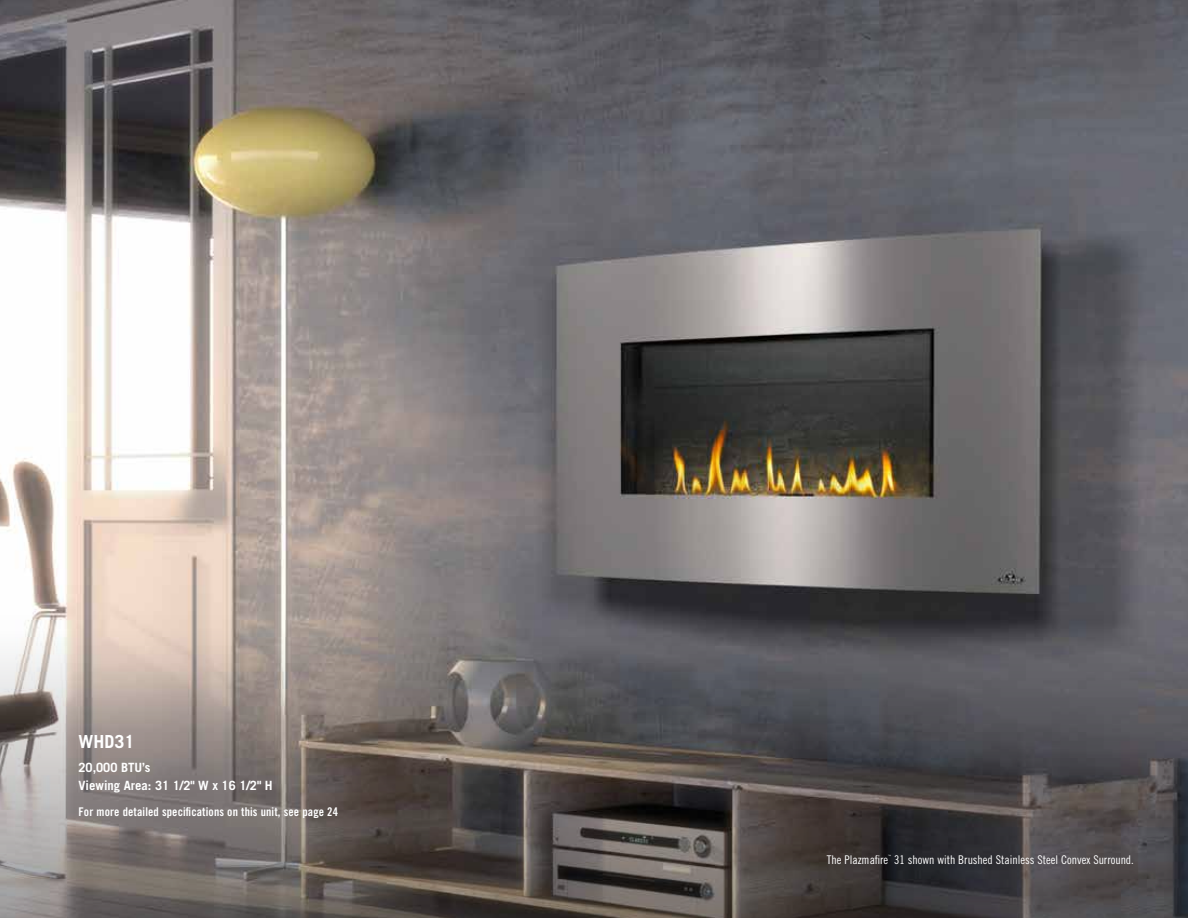
<style>
.page{position:relative;width:1188px;height:918px;background:#fff}
.page>*{position:absolute;margin:0;border:0;box-sizing:border-box;transform-origin:0 0}
.t1{font:700 18px "Trade Gothic LT Std";color:#fff}
.t2{font:700 12.75px/18px "Trade Gothic LT Std";color:#fff}
.t3{font:12px "Trade Gothic LT Std Cn 18";color:#fff}
.t4{font:12px "Trade Gothic LT Std Bd Cn 20";letter-spacing:.01em;color:#fff}
.t5{font:3px "Trade Gothic LT Std Cn 18";color:#fff}
</style>
<div class="page">
<img style="left:0;top:0;width:1188px;height:616px">
<svg style="left:0;top:616px;width:1188px;height:302px;background:#676160"></svg>
<h1 class="t1" style="left:79px;top:731px;width:58px">WHD31</h1>
<p class="t2" style="left:79px;top:758px;width:196px">20,000 BTU’s<br>Viewing Area: 31 1/2" W x 16 1/2" H</p>
<p class="t4" style="left:79px;top:804px;width:261px">For more detailed specifications on this unit, see page 24</p>
<p class="t3" style="left:827px;top:853px;width:63px">The Plazmafire</p>
<p class="t5" style="left:888px;top:854px;width:4px">™</p>
<p class="t3" style="left:894px;top:853px;width:241px">31 shown with Brushed Stainless Steel Convex Surround.</p>
</div>
